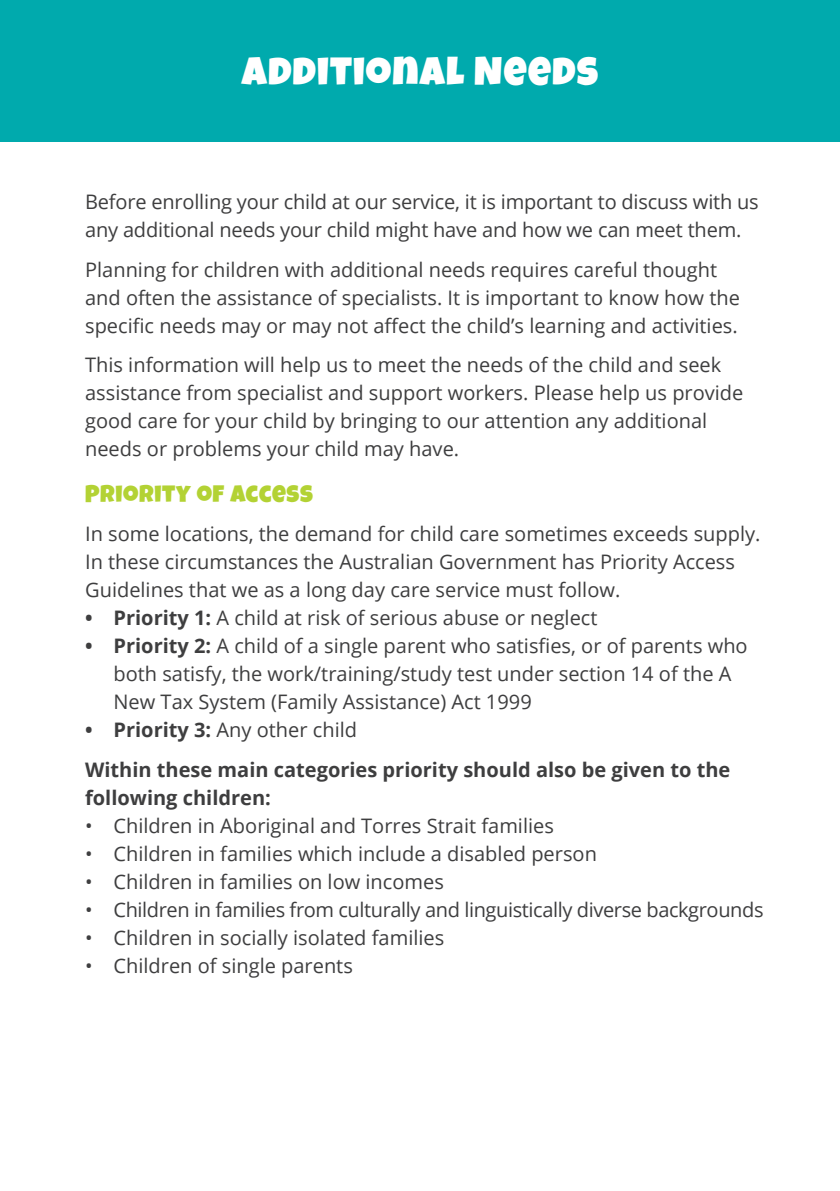
<style>
.page{position:relative;width:840px;height:1191px;background:#fff}
.page>*{position:absolute;margin:0;border:0;box-sizing:border-box;transform-origin:0 0}
.Section_Title{font:40px "Luckiest Guy";letter-spacing:.03em;color:#fff}
.Headings{font:24px "Luckiest Guy";letter-spacing:.03em;color:#b3d234}
.Body_Copy{font:20px/28px "Open Sans";color:#3e3e3f}
.Body_Copy-2{font:700 20px/28px "Open Sans";color:#3e3e3f}
.Body_Copy-3{font:20px "Open Sans";letter-spacing:-.02em;color:#3e3e3f}
.s1{font-weight:700}
</style>
<div class="page">
<div style="left:0;top:0;width:839px;height:142px;background:#00aaad"></div>
<p class="Section_Title" style="left:242px;top:45px;width:357px">ADDITIONAL NEEDS</p>
<p class="Body_Copy" style="left:85px;top:187px;width:674px">Before enrolling your child at our service, it is important to discuss with us any additional needs your child might have and how we can meet them.</p>
<p class="Body_Copy" style="left:85px;top:255px;width:656px">Planning for children with additional needs requires careful thought and often the assistance of specialists. It is important to know how the specific needs may or may not affect the child’s learning and activities.</p>
<p class="Body_Copy" style="left:85px;top:350px;width:659px">This information will help us to meet the needs of the child and seek assistance from specialist and support workers. Please help us provide good care for your child by bringing to our attention any additional needs or problems your child may have.</p>
<p class="Headings" style="left:85px;top:478px;width:229px">PRIORITY OF ACCESS</p>
<p class="Body_Copy" style="left:85px;top:519px;width:676px">In some locations, the demand for child care sometimes exceeds supply.<br>In these circumstances the Australian Government has Priority Access<br>Guidelines that we as a long day care service must follow.</p>
<p class="Body_Copy" style="left:85px;top:603px;width:513px"><span class="s1">• Priority 1:</span> A child at risk of serious abuse or neglect</p>
<p class="Body_Copy" style="left:113px;top:631px;width:635px;text-indent:-28px"><span class="s1">• Priority 2:</span> A child of a single parent who satisfies, or of parents who both satisfy, the work/training/study test under section 14 of the A<br>New Tax System (Family Assistance) Act 1999</p>
<p class="Body_Copy" style="left:85px;top:715px;width:273px"><span class="s1">• Priority 3:</span> Any other child</p>
<p class="Body_Copy-2" style="left:85px;top:755px;width:646px">Within these main categories priority should also be given to the following children:</p>
<p class="Body_Copy" style="left:85px;top:811px;width:470px">• Children in Aboriginal and Torres Strait families</p>
<p class="Body_Copy" style="left:85px;top:839px;width:513px">• Children in families which include a disabled person</p>
<p class="Body_Copy" style="left:85px;top:867px;width:360px">• Children in families on low incomes</p>
<p class="Body_Copy-3" style="left:85px;top:895px;width:679px">• Children in families from culturally and linguistically diverse backgrounds</p>
<p class="Body_Copy" style="left:85px;top:923px;width:360px">• Children in socially isolated families</p>
<p class="Body_Copy" style="left:85px;top:951px;width:269px">• Children of single parents</p>
</div>
